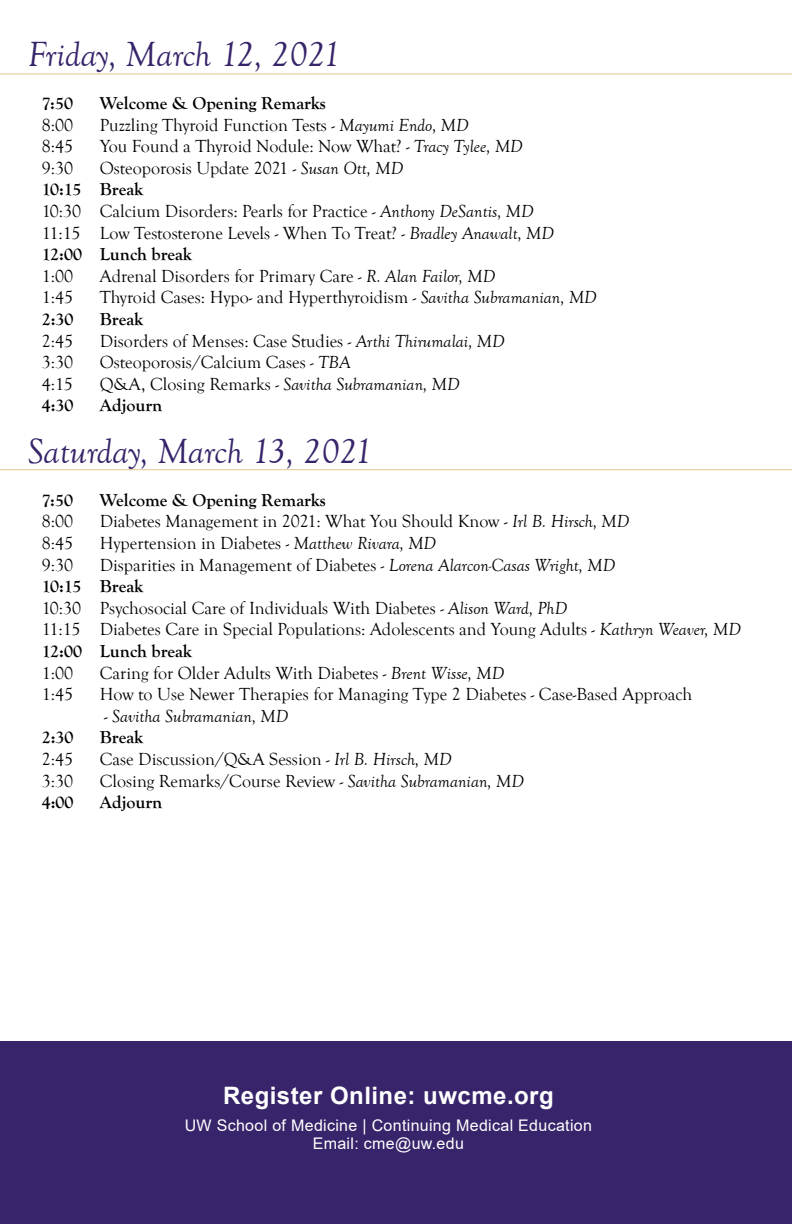
<style>
.page{position:relative;width:792px;height:1224px;background:#fff}
.page>*{position:absolute;margin:0;border:0;box-sizing:border-box;transform-origin:0 0}
.t1{font:italic 36px "Goudy Old Style T";color:#37246a}
.t2{font:700 24px "Arial";letter-spacing:.02em;color:#fff}
.t3{font:18px/21.6px "Goudy Old Style T";color:#000}
.t4{font:700 18px "Goudy Old Style T";color:#000}
.t5{font:italic 18px "Goudy Old Style T";color:#000}
.t6{font:16px/18px "Arial";letter-spacing:.02em;color:#fff;text-align:center}
.s1{font-style:italic}
.s2{font-weight:700}
.s3{font-style:normal}
</style>
<div class="page">
<div style="left:0;top:1042px;width:792px;height:182px;background:#37246a"></div>
<hr style="left:0;top:73px;width:792px;height:1px;background:#e1c48d">
<hr style="left:0;top:469px;width:792px;height:1px;background:#e1c48d">
<h1 class="t1" style="left:28px;top:35px;width:314px">Friday, March 12, 2021</h1>
<p class="t4" style="left:42px;top:93px;width:33px">7:50</p>
<p class="t4" style="left:100px;top:93px;width:228px">Welcome &amp; Opening Remarks</p>
<p class="t3" style="left:42px;top:114px;width:33px">8:00</p>
<p class="t3" style="left:100px;top:114px;width:370px">Puzzling Thyroid Function Tests - <span class="s1">Mayumi Endo, MD</span></p>
<p class="t3" style="left:42px;top:136px;width:33px">8:45</p>
<p class="t3" style="left:100px;top:136px;width:424px">You Found a Thyroid Nodule: Now What? - <span class="s1">Tracy Tylee, MD</span></p>
<p class="t3" style="left:42px;top:158px;width:33px">9:30</p>
<p class="t3" style="left:42px;top:158px;width:514px;text-indent:58px">Osteoporosis Update 2021 - <span class="s1">Susan Ott, MD<br></span><span class="s2">10:15 Break<br></span>10:30 Calcium Disorders: Pearls for Practice - <span class="s1">Anthony DeSantis, MD </span>11:15 Low Testosterone Levels - When To Treat? - <span class="s1">Bradley Anawalt, MD </span><span class="s2">12:00 Lunch break</span></p>
<p class="t3" style="left:42px;top:266px;width:33px">1:00</p>
<p class="t3" style="left:100px;top:266px;width:397px">Adrenal Disorders for Primary Care - <span class="s1">R. Alan Failor, MD</span></p>
<p class="t3" style="left:42px;top:287px;width:33px">1:45</p>
<p class="t3" style="left:100px;top:287px;width:498px">Thyroid Cases: Hypo- and Hyperthyroidism - <span class="s1">Savitha Subramanian, MD</span></p>
<p class="t4" style="left:42px;top:309px;width:33px">2:30</p>
<p class="t4" style="left:100px;top:309px;width:45px">Break</p>
<p class="t3" style="left:42px;top:330px;width:33px">2:45</p>
<p class="t3" style="left:100px;top:330px;width:406px">Disorders of Menses: Case Studies - <span class="s1">Arthi Thirumalai, MD</span></p>
<p class="t3" style="left:42px;top:352px;width:33px">3:30</p>
<p class="t3" style="left:100px;top:352px;width:252px">Osteoporosis/Calcium Cases - <span class="s1">TBA</span></p>
<p class="t3" style="left:42px;top:374px;width:33px">4:15</p>
<p class="t5" style="left:100px;top:374px;width:361px"><span class="s3">Q&amp;A, Closing Remarks -</span> Savitha Subramanian, MD</p>
<p class="t4" style="left:42px;top:395px;width:33px">4:30</p>
<p class="t4" style="left:100px;top:395px;width:64px">Adjourn</p>
<h1 class="t1" style="left:28px;top:431px;width:346px">Saturday, March 13, 2021</h1>
<p class="t4" style="left:42px;top:490px;width:33px">7:50</p>
<p class="t4" style="left:100px;top:490px;width:228px">Welcome &amp; Opening Remarks</p>
<p class="t3" style="left:42px;top:511px;width:33px">8:00</p>
<p class="t3" style="left:100px;top:511px;width:531px">Diabetes Management in 2021: What You Should Know - <span class="s1">Irl B. Hirsch, MD</span></p>
<p class="t3" style="left:42px;top:533px;width:33px">8:45</p>
<p class="t3" style="left:100px;top:533px;width:338px">Hypertension in Diabetes - <span class="s1">Matthew Rivara, MD</span></p>
<p class="t3" style="left:42px;top:554px;width:33px">9:30</p>
<p class="t3" style="left:42px;top:554px;width:701px;text-indent:58px">Disparities in Management of Diabetes - <span class="s1">Lorena Alarcon-Casas Wright, MD<br></span><span class="s2">10:15 Break<br></span>10:30 Psychosocial Care of Individuals With Diabetes - <span class="s1">Alison Ward, PhD<br></span>11:15 Diabetes Care in Special Populations: Adolescents and Young Adults - <span class="s1">Kathryn Weaver, MD </span><span class="s2">12:00 Lunch break</span></p>
<p class="t3" style="left:42px;top:662px;width:33px">1:00</p>
<p class="t3" style="left:100px;top:662px;width:406px">Caring for Older Adults With Diabetes - <span class="s1">Brent Wisse, MD</span></p>
<p class="t3" style="left:42px;top:684px;width:33px">1:45</p>
<p class="t3" style="left:100px;top:684px;width:594px">How to Use Newer Therapies for Managing Type 2 Diabetes - Case-Based Approach</p>
<p class="t5" style="left:104px;top:706px;width:185px"><span class="s3">-</span> Savitha Subramanian, MD</p>
<p class="t4" style="left:42px;top:727px;width:33px">2:30</p>
<p class="t4" style="left:100px;top:727px;width:45px">Break</p>
<p class="t3" style="left:42px;top:749px;width:33px">2:45</p>
<p class="t3" style="left:100px;top:749px;width:353px">Case Discussion/Q&amp;A Session - <span class="s1">Irl B. Hirsch, MD</span></p>
<p class="t3" style="left:42px;top:770px;width:33px">3:30</p>
<p class="t3" style="left:100px;top:770px;width:426px">Closing Remarks/Course Review - <span class="s1">Savitha Subramanian, MD</span></p>
<p class="t4" style="left:42px;top:792px;width:33px">4:00</p>
<p class="t4" style="left:100px;top:792px;width:64px">Adjourn</p>
<h2 class="t2" style="left:223px;top:1079px;width:332px">Register Online: uwcme.org</h2>
<p class="t6" style="left:185px;top:1116px;width:409px">UW School of Medicine | Continuing Medical Education<br>Email: cme@uw.edu</p>
</div>
